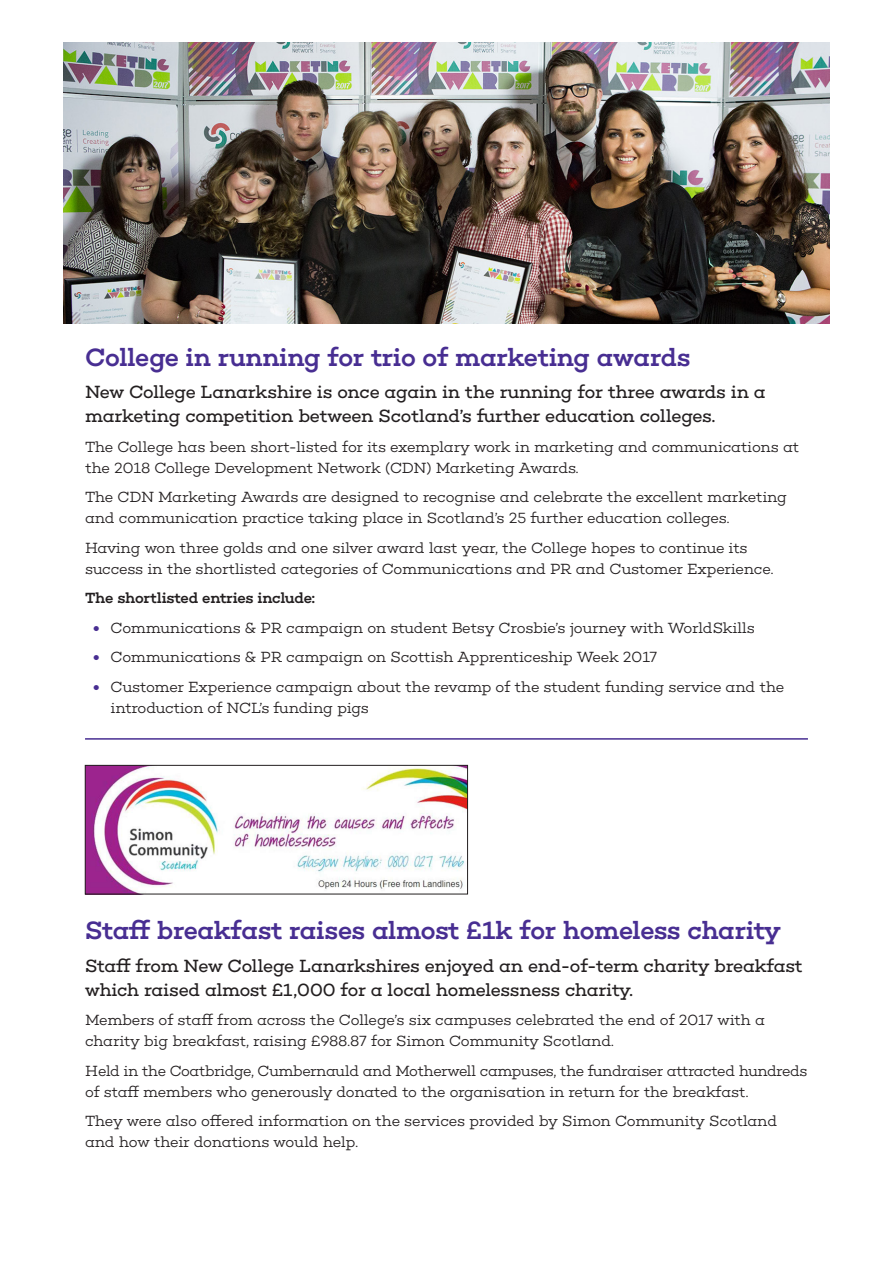
<style>
.page{position:relative;width:893px;height:1263px;background:#fff}
.page>*{position:absolute;margin:0;border:0;box-sizing:border-box;transform-origin:0 0}
.Story_Title{font:500 25.5px "Choplin";letter-spacing:-.02em;color:#482e92}
.Sell{font:18px/24px "Choplin";letter-spacing:-.02em;color:#231f20}
.Body{font:300 15px/21px "Choplin";letter-spacing:-.02em;color:#231f20}
.Body-2{font:500 15px "Choplin";letter-spacing:-.02em;color:#231f20}
.s1{font-weight:800;color:#482e92}
</style>
<div class="page">
<img style="left:64px;top:43px;width:765px;height:281px">
<hr style="left:85px;top:738px;width:723px;height:2px;background:#482e92">
<img style="left:87px;top:767px;width:379px;height:125px">
<div style="left:85px;top:765px;width:383px;height:129px;border:1px solid #231f20"></div>
<p class="Story_Title" style="left:85px;top:342px;width:607px">College in running for trio of marketing awards</p>
<p class="Sell" style="left:85px;top:380px;width:682px">New College Lanarkshire is once again in the running for three awards in a marketing competition between Scotland’s further education colleges.</p>
<p class="Body" style="left:85px;top:436px;width:716px">The College has been short-listed for its exemplary work in marketing and communications at the 2018 College Development Network (CDN) Marketing Awards.</p>
<p class="Body" style="left:85px;top:487px;width:704px">The CDN Marketing Awards are designed to recognise and celebrate the excellent marketing and communication practice taking place in Scotland’s 25 further education colleges.</p>
<p class="Body" style="left:85px;top:537px;width:690px">Having won three golds and one silver award last year, the College hopes to continue its success in the shortlisted categories of Communications and PR and Customer Experience.</p>
<p class="Body-2" style="left:85px;top:589px;width:232px">The shortlisted entries include:</p>
<p class="Body" style="left:94px;top:617px;width:663px"><span class="s1">•</span> Communications &amp; PR campaign on student Betsy Crosbie’s journey with WorldSkills</p>
<p class="Body" style="left:94px;top:647px;width:565px"><span class="s1">•</span> Communications &amp; PR campaign on Scottish Apprenticeship Week 2017</p>
<p class="Body" style="left:111px;top:676px;width:675px;text-indent:-17px"><span class="s1">•</span> Customer Experience campaign about the revamp of the student funding service and the introduction of NCL’s funding pigs</p>
<p class="Story_Title" style="left:85px;top:916px;width:697px">Staff breakfast raises almost £1k for homeless charity</p>
<p class="Sell" style="left:85px;top:954px;width:719px">Staff from New College Lanarkshires enjoyed an end-of-term charity breakfast which raised almost £1,000 for a local homelessness charity.</p>
<p class="Body" style="left:85px;top:1010px;width:681px">Members of staff from across the College’s six campuses celebrated the end of 2017 with a charity big breakfast, raising £988.87 for Simon Community Scotland.</p>
<p class="Body" style="left:85px;top:1060px;width:724px">Held in the Coatbridge, Cumbernauld and Motherwell campuses, the fundraiser attracted hundreds of staff members who generously donated to the organisation in return for the breakfast.</p>
<p class="Body" style="left:85px;top:1111px;width:694px">They were also offered information on the services provided by Simon Community Scotland and how their donations would help.</p>
</div>
